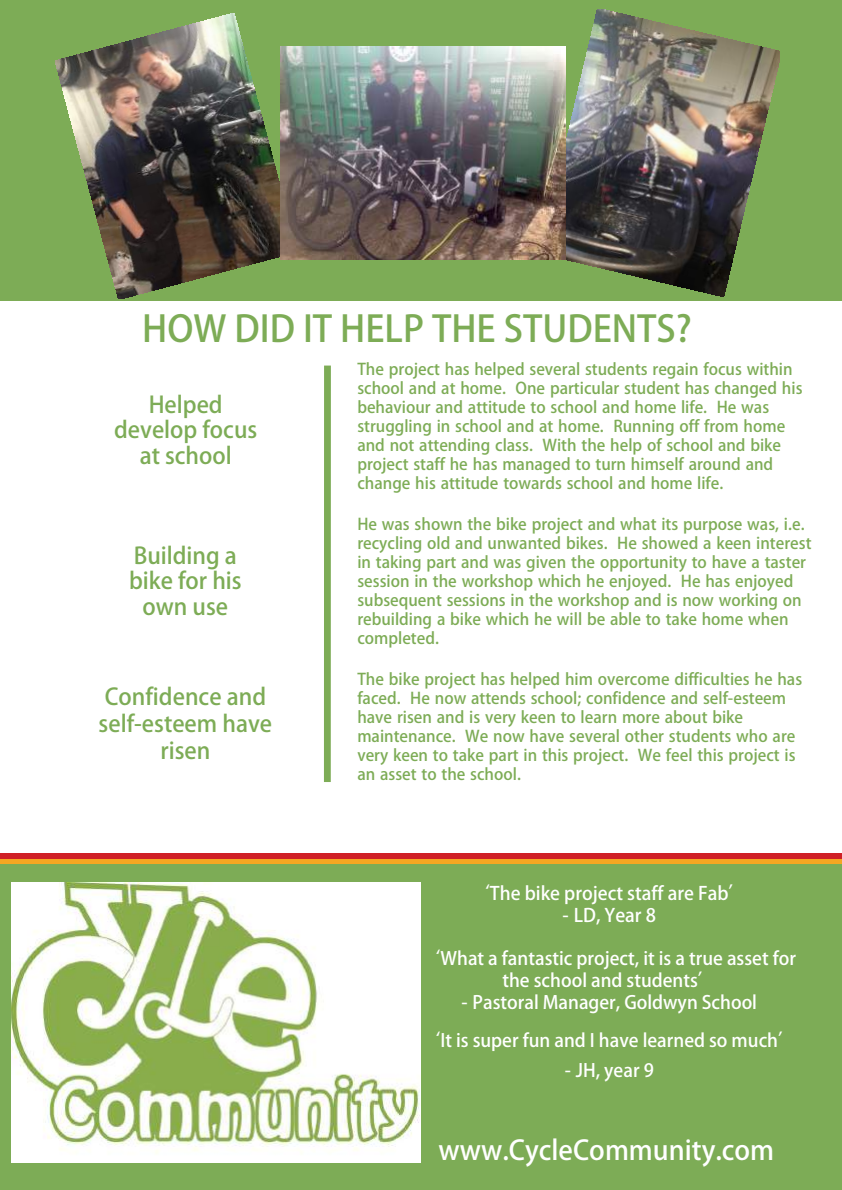
<style>
.page{position:relative;width:842px;height:1190px;background:#fff}
.page>*{position:absolute;margin:0;border:0;box-sizing:border-box;transform-origin:0 0}
.t1{font:700 36.2px "Adobe Fan Heiti Std";color:#7dac56}
.t2{font:700 26.8px "Adobe Fan Heiti Std";color:#fff}
.t3{font:700 22.8px/25.8px "Adobe Fan Heiti Std";color:#7dac56;text-align:center}
.t4{font:700 18.4px "Adobe Fan Heiti Std";color:#fff}
.t5{font:700 18.2px/21.6px "Adobe Fan Heiti Std";color:#fff;text-align:center}
.t6{font:700 16px/19px "Adobe Fan Heiti Std";color:#7dac56}
</style>
<div class="page">
<div style="left:0;top:863px;width:842px;height:327px;background:#7dac56"></div>
<div style="left:0;top:0;width:842px;height:301px;background:#7dac56"></div>
<div style="left:0;top:859px;width:842px;height:5px;background:#f5a722"></div>
<div style="left:0;top:853px;width:842px;height:6px;background:#cf2027"></div>
<div style="left:324px;top:366px;width:7px;height:416px;background:#7dac56"></div>
<img style="left:539px;top:9px;width:241px;height:288px">
<img style="left:55px;top:13px;width:242px;height:286px">
<img style="left:12px;top:883px;width:409px;height:280px">
<img style="left:280px;top:46px;width:285px;height:213px">
<h1 class="t1" style="left:142px;top:307px;width:551px">HOW DID IT HELP THE STUDENTS?</h1>
<h3 class="t3" style="left:114px;top:392px;width:145px">Helped develop focus at school</h3>
<h3 class="t3" style="left:129px;top:543px;width:114px">Building a bike for his own use</h3>
<h3 class="t3" style="left:99px;top:683px;width:175px;line-height:27px">Confidence and self-esteem have risen</h3>
<p class="t6" style="left:357px;top:360px;width:447px">The project has helped several students regain focus within school and at home. One particular student has changed his behaviour and attitude to school and home life. He was struggling in school and at home. Running off from home and not attending class. With the help of school and bike project staff he has managed to turn himself around and change his attitude towards school and home life.</p>
<p class="t6" style="left:357px;top:515px;width:456px">He was shown the bike project and what its purpose was, i.e. recycling old and unwanted bikes. He showed a keen interest in taking part and was given the opportunity to have a taster session in the workshop which he enjoyed. He has enjoyed subsequent sessions in the workshop and is now working on rebuilding a bike which he will be able to take home when completed.</p>
<p class="t6" style="left:357px;top:670px;width:446px">The bike project has helped him overcome difficulties he has faced. He now attends school; confidence and self-esteem have risen and is very keen to learn more about bike maintenance. We now have several other students who are very keen to take part in this project. We feel this project is an asset to the school.</p>
<p class="t4" style="left:472px;top:882px;width:277px">‘The bike project staff are Fab’</p>
<p class="t4" style="left:562px;top:904px;width:95px">- LD, Year 8</p>
<p class="t5" style="left:422px;top:948px;width:375px">‘What a fantastic project, it is a true asset for the school and students’</p>
<p class="t5" style="left:422px;top:984px;width:375px;line-height:37.8px">- Pastoral Manager, Goldwyn School<br>‘It is super fun and I have learned so much’</p>
<p class="t5" style="left:565px;top:1060px;width:91px">- JH, year 9</p>
<h2 class="t2" style="left:439px;top:1134px;width:337px">www.CycleCommunity.com</h2>
</div>
